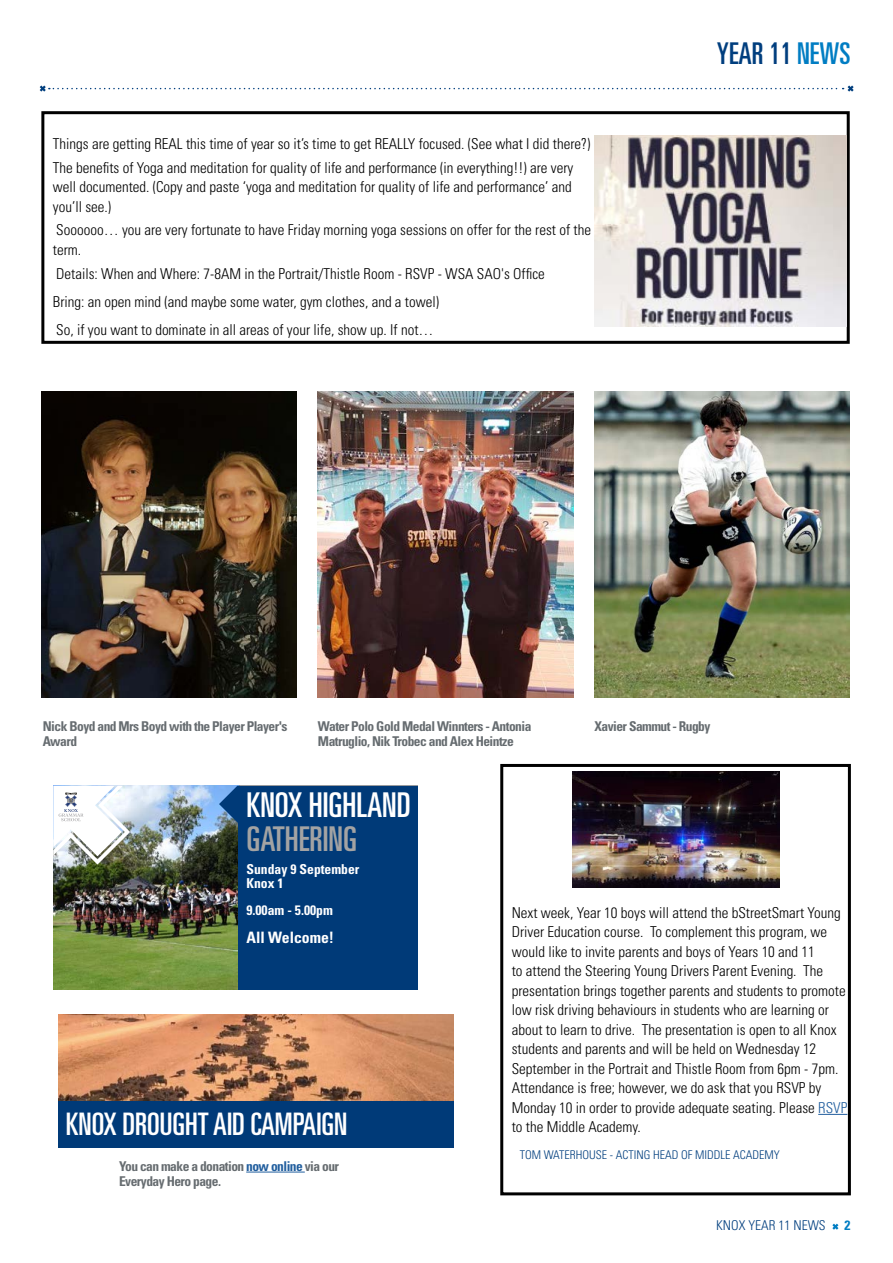
<style>
.page{position:relative;width:893px;height:1263px;background:#fff}
.page>*{position:absolute;margin:0;border:0;box-sizing:border-box;transform-origin:0 0}
.t1{font:ultra-condensed 34.2px "Univers LT Std";color:#fff}
.t2{font:ultra-condensed 34.2px "Univers LT Std";color:#a3a3a3}
.t3{font:ultra-condensed 31.05px "Univers LT Std";color:#fff}
.t4{font:ultra-condensed 30px "Univers LT Std";color:#003e7e}
.t5{font:700 condensed 15.75px "Univers LT Std";color:#fff}
.t6{font:300 condensed 15px/19.5px "Univers LT Std";color:#000}
.t7{font:700 condensed 13.65px/13.6px "Univers LT Std";color:#fff}
.t8{font:700 condensed 13.5px/15px "Univers LT Std";letter-spacing:-.04em;color:#666c70}
.t9{font:300 condensed 13.5px "Univers LT Std";color:#003e7e}
.t10{font:700 condensed 13.5px "Univers LT Std";color:#007dc3}
.t11{font:300 condensed 12px "Univers LT Std";color:#003e7e}
.s1{color:#007dc3}
.s2{color:#215e9e}
</style>
<div class="page">
<svg style="left:832px;top:1223px;width:7px;height:7px"></svg>
<svg style="left:39px;top:85px;width:815px;height:7px"></svg>
<div style="left:41px;top:111px;width:809px;height:233px;border:3px solid #000"></div>
<img style="left:595px;top:136px;width:251px;height:190px">
<img style="left:41px;top:391px;width:255px;height:306px">
<img style="left:318px;top:391px;width:255px;height:306px">
<img style="left:595px;top:391px;width:255px;height:306px">
<img style="left:53px;top:786px;width:185px;height:203px">
<svg style="left:219px;top:786px;width:19px;height:37px"></svg>
<img style="left:53px;top:786px;width:77px;height:78px">
<div style="left:238px;top:786px;width:180px;height:203px;background:#003a78"></div>
<div style="left:59px;top:1014px;width:395px;height:133px;background:#003a78"></div>
<img style="left:59px;top:1014px;width:395px;height:86px">
<hr style="left:246px;top:1172px;width:59px;height:1px;background:#215e9e">
<svg style="left:818px;top:1114px;width:29px;height:1px"></svg>
<div style="left:500px;top:764px;width:351px;height:431px;border:3px solid #000"></div>
<img style="left:572px;top:771px;width:207px;height:117px">
<p class="t6" style="left:53px;top:132px;width:539px;line-height:23.7px">Things are getting REAL this time of year so it’s time to get REALLY focused. (See what I did there?)<br>The benefits of Yoga and meditation for quality of life and performance (in everything!!) are very</p>
<p class="t6" style="left:53px;top:177px;width:520px">well documented. (Copy and paste ‘yoga and meditation for quality of life and performance’ and you’ll see.)</p>
<p class="t6" style="left:53px;top:220px;width:540px">Soooooo… you are very fortunate to have Friday morning yoga sessions on offer for the rest of the term.</p>
<p class="t6" style="left:53px;top:259px;width:493px;line-height:28px">Details: When and Where: 7-8AM in the Portrait/Thistle Room - RSVP - WSA SAO's Office<br>Bring: an open mind (and maybe some water, gym clothes, and a towel)<br>So, if you want to dominate in all areas of your life, show up. If not…</p>
<h3 class="t4" style="left:717px;top:37px;width:135px">YEAR 11 <span class="s1">NEWS</span></h3>
<p class="t8" style="left:43px;top:718px;width:246px">Nick Boyd and Mrs Boyd with the Player Player's<br>Award</p>
<p class="t8" style="left:318px;top:718px;width:215px">Water Polo Gold Medal Winnters - Antonia<br>Matruglio, Nik Trobec and Alex Heintze</p>
<p class="t8" style="left:595px;top:718px;width:117px">Xavier Sammut - Rugby</p>
<h1 class="t1" style="left:246px;top:786px;width:166px">KNOX HIGHLAND</h1>
<h1 class="t2" style="left:246px;top:820px;width:112px">GATHERING</h1>
<p class="t7" style="left:246px;top:862px;width:115px">Sunday 9 September<br>Knox 1</p>
<p class="t7" style="left:246px;top:903px;width:88px">9.00am - 5.00pm</p>
<p class="t5" style="left:246px;top:927px;width:89px">All Welcome!</p>
<h2 class="t3" style="left:66px;top:1106px;width:283px">KNOX DROUGHT AID CAMPAIGN</h2>
<p class="t8" style="left:119px;top:1158px;width:221px">You can make a donation <span class="s2">now online</span> via our<br>Everyday Hero page.</p>
<p class="t6" style="left:512px;top:903px;width:337px">Next week, Year 10 boys will attend the bStreetSmart Young Driver Education course. To complement this program, we would like to invite parents and boys of Years 10 and 11<br>to attend the Steering Young Drivers Parent Evening. The presentation brings together parents and students to promote low risk driving behaviours in students who are learning or about to learn to drive. The presentation is open to all Knox students and parents and will be held on Wednesday 12<br>September in the Portrait and Thistle Room from 6pm - 7pm.<br>Attendance is free; however, we do ask that you RSVP by Monday 10 in order to provide adequate seating. Please <span class="s2">RSVP </span>to the Middle Academy.</p>
<p class="t11" style="left:520px;top:1147px;width:262px">TOM WATERHOUSE - ACTING HEAD OF MIDDLE ACADEMY</p>
<p class="t9" style="left:716px;top:1217px;width:111px">KNOX YEAR 11 NEWS</p>
<p class="t10" style="left:844px;top:1217px;width:7px">2</p>
</div>
